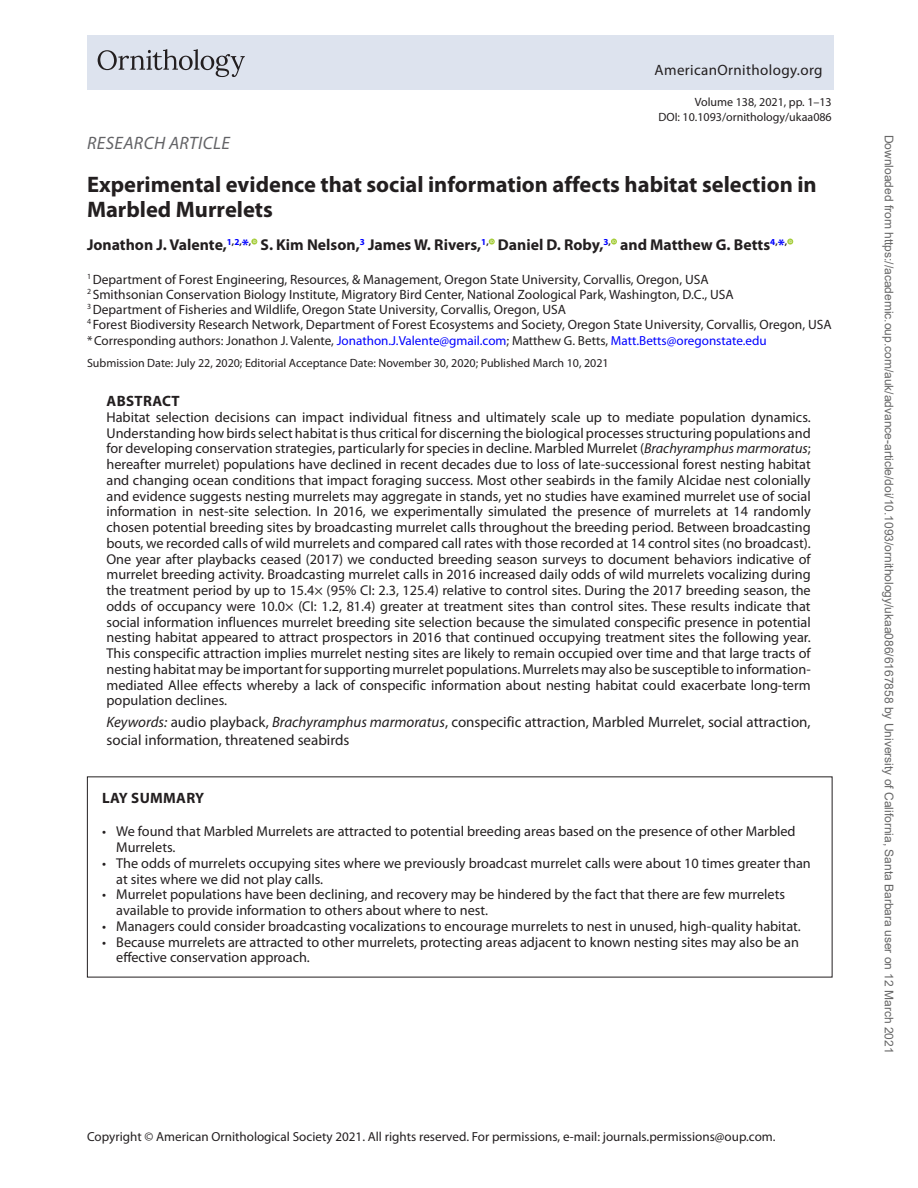
<style>
.page{position:relative;width:918px;height:1188px;background:#fff}
.page>*{position:absolute;margin:0;border:0;box-sizing:border-box;transform-origin:0 0}
.t1{font:700 22.5px/24.8px "Myriad Pro";color:#231f20}
.t2{font:italic 18px "Myriad Pro";letter-spacing:.02em;color:#636366}
.t3{font:700 15.75px "Myriad Pro";color:#231f20}
.t4{font:15px/18px "Myriad Pro";color:#231f20}
.t5{font:15px "Myriad Pro";letter-spacing:.025em;color:#231f20}
.t6{font:700 15px "Myriad Pro";letter-spacing:.02em;color:#231f20}
.t7{font:14.25px/15.8px "Myriad Pro";color:#231f20}
.t8{font:13.5px/15px "Myriad Pro";color:#231f20}
.t9{font:13.2px "Myriad Pro";color:#231f20}
.t10{font:12px "Arial";color:#666}
.t11{font:12px/14.2px "Myriad Pro";color:#231f20;text-align:right}
.s1{color:#00f}
.s2{font-style:italic}
</style>
<div class="page">
<div style="left:87px;top:36px;width:746px;height:54px;background:#dde3ee"></div>
<svg style="left:98px;top:49px;width:147px;height:28px"></svg>
<svg style="left:251px;top:239px;width:6px;height:6px"></svg>
<svg style="left:489px;top:239px;width:6px;height:6px"></svg>
<svg style="left:611px;top:239px;width:6px;height:6px"></svg>
<svg style="left:787px;top:239px;width:6px;height:6px"></svg>
<p class="t5" style="left:655px;top:62px;width:170px">AmericanOrnithology.org</p>
<p class="t11" style="left:658px;top:95px;width:175px">Volume 138, 2021, pp. 1–13<br>DOI: 10.1093/ornithology/ukaa086</p>
<p class="t2" style="left:87px;top:132px;width:144px">RESEARCH ARTICLE</p>
<h1 class="t1" style="left:87px;top:172px;width:731px">Experimental evidence that social information affects habitat selection in<br>Marbled Murrelets</h1>
<p class="t3" style="left:87px;top:236px;width:702px">Jonathon J. Valente,<sup>1</sup><sup>,</sup><sup>2</sup><sup>,</sup><span class="s1">*</span><sup>,</sup> S. Kim Nelson,<sup>3</sup> James W. Rivers,<sup>1</sup><sup>,</sup> Daniel D. Roby,<sup>3</sup><sup>,</sup> and Matthew G. Betts<sup>4</sup><sup>,</sup><span class="s1">*</span><sup>,</sup></p>
<p class="t8" style="left:87px;top:272px;width:746px"><sup>1</sup> Department of Forest Engineering, Resources, &amp; Management, Oregon State University, Corvallis, Oregon, USA<br><sup>2</sup> Smithsonian Conservation Biology Institute, Migratory Bird Center, National Zoological Park, Washington, D.C., USA<br><sup>3</sup> Department of Fisheries and Wildlife, Oregon State University, Corvallis, Oregon, USA<br><sup>4</sup> Forest Biodiversity Research Network, Department of Forest Ecosystems and Society, Oregon State University, Corvallis, Oregon, USA</p>
<p class="t9" style="left:87px;top:333px;width:681px">*Corresponding authors: Jonathon J. Valente, <span class="s1">Jonathon.J.Valente@gmail.com</span>; Matthew G. Betts, <span class="s1">Matt.Betts@oregonstate.edu</span></p>
<p class="t11" style="left:87px;top:356px;width:523px">Submission Date: July 22, 2020; Editorial Acceptance Date: November 30, 2020; Published March 10, 2021</p>
<p class="t6" style="left:107px;top:393px;width:75px">ABSTRACT</p>
<p class="t7" style="left:106px;top:410px;width:706px;text-align:justify">Habitat selection decisions can impact individual fitness and ultimately scale up to mediate population dynamics.<br>Understanding how birds select habitat is thus critical for discerning the biological processes structuring populations and for developing conservation strategies, particularly for species in decline. Marbled Murrelet (<span class="s2">Brachyramphus marmoratus</span>; hereafter murrelet) populations have declined in recent decades due to loss of late-successional forest nesting habitat and changing ocean conditions that impact foraging success. Most other seabirds in the family Alcidae nest colonially and evidence suggests nesting murrelets may aggregate in stands, yet no studies have examined murrelet use of social information in nest-site selection. In 2016, we experimentally simulated the presence of murrelets at 14 randomly chosen potential breeding sites by broadcasting murrelet calls throughout the breeding period. Between broadcasting bouts, we recorded calls of wild murrelets and compared call rates with those recorded at 14 control sites (no broadcast).<br>One year after playbacks ceased (2017) we conducted breeding season surveys to document behaviors indicative of murrelet breeding activity. Broadcasting murrelet calls in 2016 increased daily odds of wild murrelets vocalizing during the treatment period by up to 15.4× (95% CI: 2.3, 125.4) relative to control sites. During the 2017 breeding season, the odds of occupancy were 10.0× (CI: 1.2, 81.4) greater at treatment sites than control sites. These results indicate that social information influences murrelet breeding site selection because the simulated conspecific presence in potential nesting habitat appeared to attract prospectors in 2016 that continued occupying treatment sites the following year.<br>This conspecific attraction implies murrelet nesting sites are likely to remain occupied over time and that large tracts of nesting habitat may be important for supporting murrelet populations. Murrelets may also be susceptible to information&shy;mediated Allee effects whereby a lack of conspecific information about nesting habitat could exacerbate long-term population declines.</p>
<p class="t4" style="left:106px;top:713px;width:706px"><span class="s2">Keywords:</span> audio playback, <span class="s2">Brachyramphus marmoratus</span>, conspecific attraction, Marbled Murrelet, social attraction, social information, threatened seabirds</p>
<p class="t6" style="left:102px;top:789px;width:104px">LAY SUMMARY</p>
<p class="t7" style="left:116px;top:824px;width:681px;text-indent:-14px">• We found that Marbled Murrelets are attracted to potential breeding areas based on the presence of other Marbled<br>Murrelets.</p>
<p class="t7" style="left:116px;top:856px;width:696px;text-indent:-14px">• The odds of murrelets occupying sites where we previously broadcast murrelet calls were about 10 times greater than at sites where we did not play calls.</p>
<p class="t7" style="left:116px;top:887px;width:670px;text-indent:-14px">• Murrelet populations have been declining, and recovery may be hindered by the fact that there are few murrelets available to provide information to others about where to nest.</p>
<p class="t7" style="left:102px;top:919px;width:700px">• Managers could consider broadcasting vocalizations to encourage murrelets to nest in unused, high-quality habitat.</p>
<p class="t7" style="left:116px;top:934px;width:684px;text-indent:-14px">• Because murrelets are attracted to other murrelets, protecting areas adjacent to known nesting sites may also be an effective conservation approach.</p>
<p class="t9" style="left:87px;top:1130px;width:690px">Copyright © American Ornithological Society 2021. All rights reserved. For permissions, e-mail: journals.permissions@oup.com.</p>
<p class="t10" style="left:893px;top:135px;width:920px;rotate:90deg">Downloaded from https://academic.oup.com/auk/advance-article/doi/10.1093/ornithology/ukaa086/6167858 by University of California, Santa Barbara user on 12 March 2021</p>
</div>
